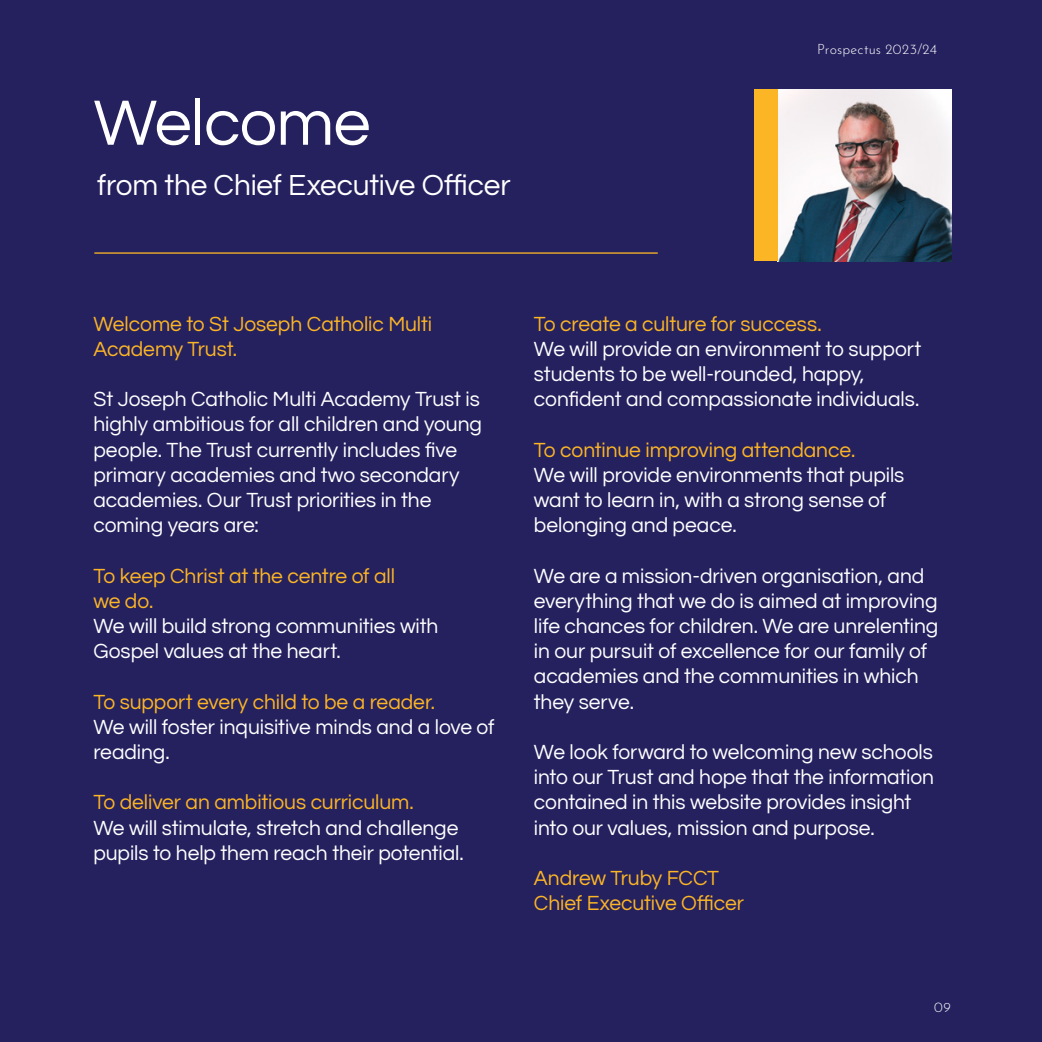
<style>
.page{position:relative;width:1042px;height:1042px;background:#25215f}
.page>*{position:absolute;margin:0;border:0;box-sizing:border-box;transform-origin:0 0}
.t1{font:66.5px "Questrial";letter-spacing:-.01em;color:#fff}
.t2{font:29.75px "Questrial";letter-spacing:-.005em;color:#fff}
.t3{font:21px/25.2px "Questrial";letter-spacing:-.005em;color:#fff}
.t4{font:21px/25.2px "Questrial";letter-spacing:-.005em;color:#fcb525}
.t5{font:300 14px "Josefin Sans";letter-spacing:.015em;color:#fff}
</style>
<div class="page">
<hr style="left:94px;top:252px;width:564px;height:2px;background:#fcb525">
<img style="left:777px;top:89px;width:174px;height:172px">
<div style="left:754px;top:89px;width:23px;height:172px;background:#fcb525"></div>
<h1 class="t1" style="left:94px;top:76px;width:278px">Welcome</h1>
<h2 class="t2" style="left:97px;top:164px;width:415px">from the Chief Executive Officer</h2>
<p class="t5" style="left:817px;top:39px;width:121px">Prospectus 2023/24</p>
<p class="t4" style="left:93px;top:312px;width:340px">Welcome to St Joseph Catholic Multi<br>Academy Trust.</p>
<p class="t3" style="left:93px;top:387px;width:390px">St Joseph Catholic Multi Academy Trust is highly ambitious for all children and young people. The Trust currently includes five primary academies and two secondary academies. Our Trust priorities in the coming years are:</p>
<p class="t4" style="left:93px;top:564px;width:303px">To keep Christ at the centre of all we do.</p>
<p class="t3" style="left:93px;top:614px;width:346px">We will build strong communities with<br>Gospel values at the heart.</p>
<p class="t4" style="left:93px;top:690px;width:343px">To support every child to be a reader.</p>
<p class="t3" style="left:93px;top:715px;width:402px">We will foster inquisitive minds and a love of reading.</p>
<p class="t4" style="left:93px;top:790px;width:322px">To deliver an ambitious curriculum.</p>
<p class="t3" style="left:93px;top:816px;width:372px">We will stimulate, stretch and challenge pupils to help them reach their potential.</p>
<p class="t4" style="left:534px;top:312px;width:289px">To create a culture for success.</p>
<p class="t3" style="left:534px;top:337px;width:389px">We will provide an environment to support students to be well-rounded, happy, confident and compassionate individuals.</p>
<p class="t4" style="left:534px;top:438px;width:323px">To continue improving attendance.</p>
<p class="t3" style="left:534px;top:463px;width:372px">We will provide environments that pupils want to learn in, with a strong sense of belonging and peace.</p>
<p class="t3" style="left:534px;top:564px;width:406px">We are a mission-driven organisation, and everything that we do is aimed at improving life chances for children. We are unrelenting in our pursuit of excellence for our family of academies and the communities in which they serve.</p>
<p class="t3" style="left:534px;top:740px;width:402px">We look forward to welcoming new schools into our Trust and hope that the information contained in this website provides insight into our values, mission and purpose.</p>
<p class="t4" style="left:534px;top:866px;width:212px">Andrew Truby FCCT<br>Chief Executive Officer</p>
<p class="t5" style="left:934px;top:996px;width:18px">09</p>
</div>
